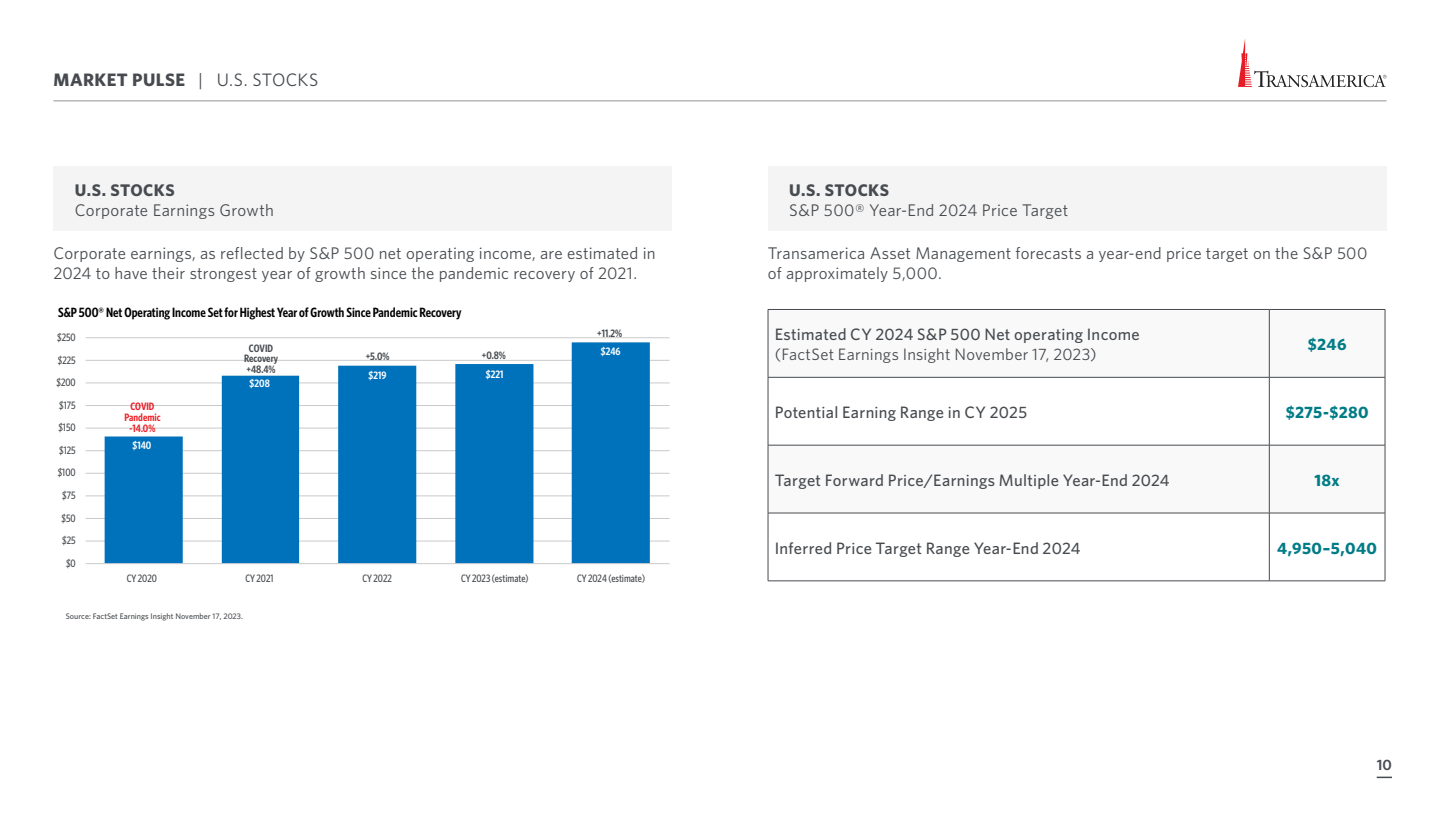
<style>
.page{position:relative;width:1440px;height:813px;background:#fff}
.page>*{position:absolute;margin:0;border:0;box-sizing:border-box;transform-origin:0 0}
.t1{font:700 18px "Whitney";letter-spacing:.025em;color:#474b4f}
.t2{font:16.8px/20px "Whitney";letter-spacing:.015em;color:#474b4f}
.t3{font:700 16.8px "Whitney";letter-spacing:.025em;color:#474b4f}
.t4{font:500 16.5px "Whitney";letter-spacing:.02em;color:#474b4f}
.t5{font:16.5px "Whitney";letter-spacing:.02em;color:#474b4f}
.t6{font:700 16.5px "Whitney";letter-spacing:.02em;color:#007c86}
.t7{font:600 15px "Whitney";color:#474b4f}
.t8{font:600 13.5px "Whitney Condensed";color:#000}
.t9{font:500 10.8px/22.5px "Whitney Condensed";color:#474b4f;text-align:center}
.t10{font:600 10.8px/10.8px "Whitney Condensed";color:#474b4f;text-align:center}
.t11{font:600 10.8px "Whitney Condensed";color:#fff}
.t12{font:600 10.8px/10.8px "Whitney Condensed";color:#ed1d24;text-align:center}
.t13{font:500 8.1px "Whitney";color:#474b4f}
.s1{font-weight:400}
</style>
<div class="page">
<svg style="left:1376px;top:776px;width:16px;height:1px"></svg>
<hr style="left:53px;top:100px;width:1333px;height:1px;background:#939598">
<svg style="left:1238px;top:38px;width:148px;height:49px"></svg>
<hr style="left:86px;top:563px;width:583px;height:1px;background:#c9cacb">
<hr style="left:86px;top:495px;width:583px;height:1px;background:#c9cacb">
<hr style="left:86px;top:518px;width:583px;height:1px;background:#c9cacb">
<hr style="left:86px;top:540px;width:583px;height:1px;background:#c9cacb">
<hr style="left:86px;top:405px;width:583px;height:1px;background:#c9cacb">
<hr style="left:86px;top:337px;width:583px;height:1px;background:#c9cacb">
<hr style="left:86px;top:360px;width:583px;height:1px;background:#c9cacb">
<hr style="left:86px;top:382px;width:583px;height:1px;background:#c9cacb">
<hr style="left:86px;top:472px;width:583px;height:1px;background:#c9cacb">
<hr style="left:86px;top:427px;width:583px;height:1px;background:#c9cacb">
<hr style="left:86px;top:450px;width:583px;height:1px;background:#c9cacb">
<svg style="left:105px;top:342px;width:545px;height:221px;fill:#0072bc"></svg>
<div style="left:53px;top:166px;width:619px;height:64px;background:#f4f4f4"></div>
<div style="left:768px;top:166px;width:618px;height:64px;background:#f4f4f4"></div>
<svg style="left:769px;top:310px;width:615px;height:202px"></svg>
<hr style="left:1269px;top:309px;width:1px;height:68px;background:#474b4f">
<hr style="left:1384px;top:309px;width:1px;height:68px;background:#474b4f">
<hr style="left:1269px;top:377px;width:1px;height:68px;background:#474b4f">
<hr style="left:1384px;top:377px;width:1px;height:68px;background:#474b4f">
<hr style="left:1269px;top:445px;width:1px;height:67px;background:#474b4f">
<hr style="left:1384px;top:445px;width:1px;height:67px;background:#474b4f">
<hr style="left:1269px;top:513px;width:1px;height:67px;background:#474b4f">
<hr style="left:1384px;top:513px;width:1px;height:67px;background:#474b4f">
<hr style="left:768px;top:309px;width:501px;height:1px;background:#474b4f">
<hr style="left:768px;top:309px;width:1px;height:68px;background:#474b4f">
<hr style="left:1269px;top:309px;width:116px;height:1px;background:#474b4f">
<hr style="left:768px;top:377px;width:501px;height:1px;background:#474b4f">
<hr style="left:768px;top:377px;width:1px;height:68px;background:#474b4f">
<hr style="left:1269px;top:377px;width:116px;height:1px;background:#474b4f">
<hr style="left:768px;top:444px;width:501px;height:1px;background:#474b4f">
<hr style="left:768px;top:445px;width:1px;height:67px;background:#474b4f">
<hr style="left:1269px;top:444px;width:116px;height:1px;background:#474b4f">
<hr style="left:768px;top:512px;width:501px;height:1px;background:#474b4f">
<hr style="left:768px;top:513px;width:1px;height:67px;background:#474b4f">
<hr style="left:1269px;top:512px;width:116px;height:1px;background:#474b4f">
<hr style="left:768px;top:580px;width:501px;height:1px;background:#474b4f">
<hr style="left:1269px;top:580px;width:116px;height:1px;background:#474b4f">
<p class="t1" style="left:53px;top:67px;width:266px">MARKET PULSE <span class="s1">| U.S. STOCKS</span></p>
<p class="t3" style="left:75px;top:179px;width:101px">U.S. STOCKS</p>
<p class="t2" style="left:75px;top:200px;width:201px">Corporate Earnings Growth</p>
<p class="t2" style="left:53px;top:243px;width:604px">Corporate earnings, as reflected by S&amp;P 500 net operating income, are estimated in<br>2024 to have their strongest year of growth since the pandemic recovery of 2021.</p>
<p class="t8" style="left:58px;top:303px;width:405px">S&amp;P 500® Net Operating Income Set for Highest Year of Growth Since Pandemic Recovery</p>
<p class="t9" style="left:57px;top:325px;width:20px">$250</p>
<p class="t9" style="left:58px;top:348px;width:19px">$225</p>
<p class="t9" style="left:59px;top:393px;width:18px">$175</p>
<p class="t9" style="left:59px;top:438px;width:18px">$125</p>
<p class="t9" style="left:62px;top:483px;width:15px">$75</p>
<p class="t9" style="left:62px;top:528px;width:15px">$25 $0</p>
<p class="t9" style="left:56px;top:370px;width:21px">$200</p>
<p class="t9" style="left:58px;top:415px;width:19px">$150</p>
<p class="t9" style="left:58px;top:460px;width:20px">$100</p>
<p class="t9" style="left:62px;top:506px;width:16px">$50</p>
<p class="t12" style="left:124px;top:400px;width:38px">COVID<br>Pandemic -14.0%</p>
<p class="t11" style="left:132px;top:438px;width:20px">$140</p>
<p class="t10" style="left:244px;top:342px;width:35px">COVID<br>Recovery +48.4%</p>
<p class="t10" style="left:366px;top:350px;width:25px">+5.0%</p>
<p class="t10" style="left:482px;top:349px;width:26px">+0.8%</p>
<p class="t11" style="left:369px;top:368px;width:19px">$219</p>
<p class="t11" style="left:486px;top:367px;width:19px">$221</p>
<p class="t11" style="left:250px;top:376px;width:22px">$208</p>
<p class="t10" style="left:597px;top:327px;width:27px">+11.2%</p>
<p class="t11" style="left:601px;top:344px;width:21px">$246</p>
<p class="t9" style="left:127px;top:566px;width:32px">CY 2020</p>
<p class="t9" style="left:245px;top:566px;width:30px">CY 2021</p>
<p class="t9" style="left:362px;top:566px;width:31px">CY 2022</p>
<p class="t9" style="left:461px;top:566px;width:69px">CY 2023 (estimate)</p>
<p class="t9" style="left:577px;top:566px;width:69px">CY 2024 (estimate)</p>
<p class="t13" style="left:66px;top:610px;width:179px">Source: FactSet Earnings Insight November 17, 2023.</p>
<p class="t3" style="left:789px;top:179px;width:101px">U.S. STOCKS</p>
<p class="t2" style="left:789px;top:200px;width:280px">S&amp;P 500® Year-End 2024 Price Target</p>
<p class="t2" style="left:768px;top:243px;width:601px">Transamerica Asset Management forecasts a year-end price target on the S&amp;P 500 of approximately 5,000.</p>
<p class="t4" style="left:775px;top:323px;width:366px">Estimated CY 2024 S&amp;P 500 Net operating Income</p>
<p class="t5" style="left:775px;top:343px;width:323px">(FactSet Earnings Insight November 17, 2023)</p>
<p class="t6" style="left:1307px;top:333px;width:40px">$246</p>
<p class="t4" style="left:775px;top:401px;width:254px">Potential Earning Range in CY 2025</p>
<p class="t6" style="left:1285px;top:401px;width:84px">$275-$280</p>
<p class="t4" style="left:775px;top:469px;width:396px">Target Forward Price/Earnings Multiple Year-End 2024</p>
<p class="t6" style="left:1314px;top:468px;width:27px">18x</p>
<p class="t4" style="left:775px;top:536px;width:307px">Inferred Price Target Range Year-End 2024</p>
<p class="t6" style="left:1277px;top:536px;width:101px">4,950–5,040</p>
<p class="t7" style="left:1376px;top:754px;width:17px">10</p>
</div>
